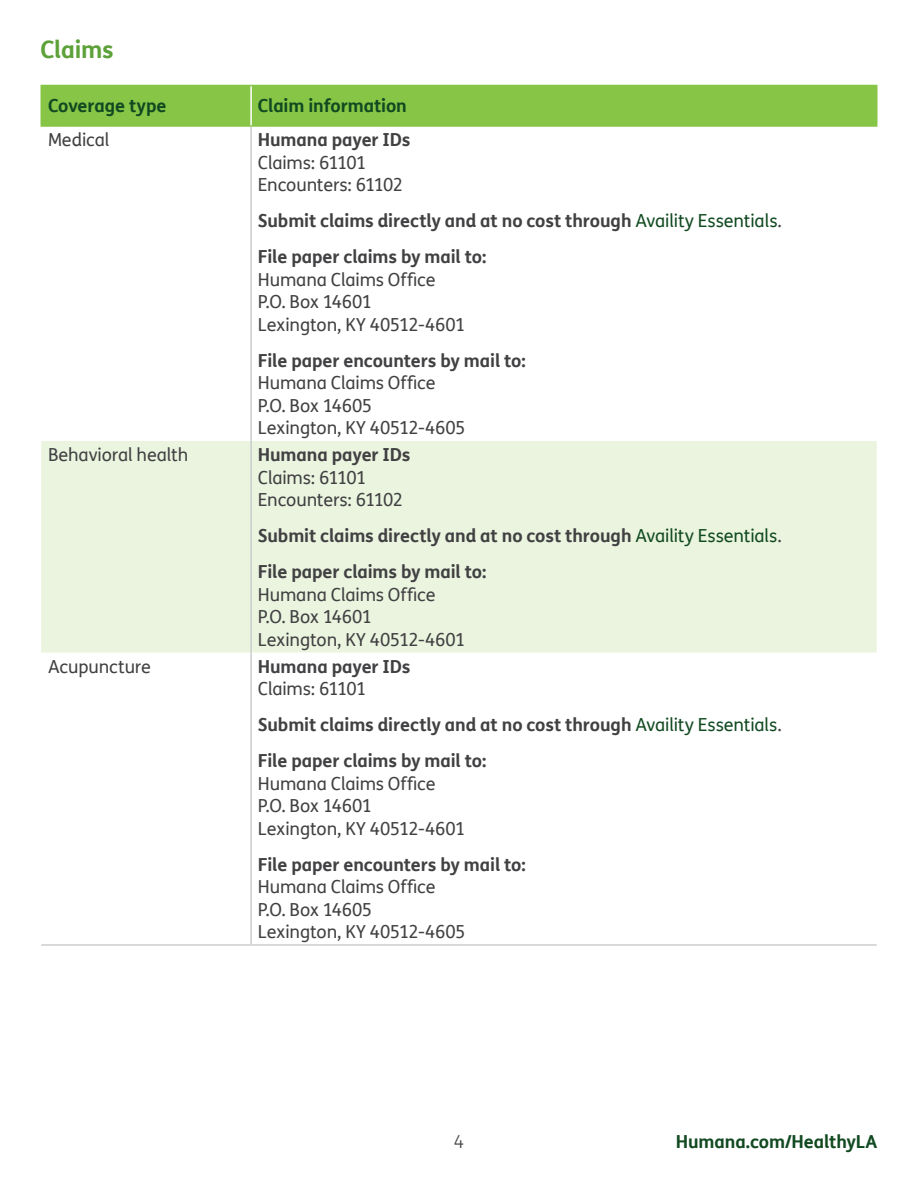
<style>
.page{position:relative;width:918px;height:1188px;background:#fff}
.page>*{position:absolute;margin:0;border:0;box-sizing:border-box;transform-origin:0 0}
.P_Dark_Gray{font:700 24px "FS Humana";letter-spacing:-.01em;color:#5da139}
.P_Dark_Gray-2{font:18px "FS Humana";letter-spacing:-.01em;color:#414042}
.P_Dark_Gray-3{font:700 18px "FS Humana";letter-spacing:-.005em;color:#414042}
.P_Dark_Gray-4{font:700 18px "FS Humana";letter-spacing:-.005em;color:#114a21}
.t1{font:300 18px "FS Humana";color:#414042}
.s1{font-weight:400;color:#114a21}
.s2{font-weight:400}
</style>
<div class="page">
<div style="left:42px;top:86px;width:834px;height:39px;background:#87c546"></div>
<div style="left:41px;top:441px;width:836px;height:211px;background:#eaf4df"></div>
<hr style="left:40px;top:85px;width:211px;height:1px;background:#87c546">
<hr style="left:40px;top:86px;width:2px;height:39px;background:#87c546">
<hr style="left:251px;top:85px;width:627px;height:1px;background:#87c546">
<hr style="left:876px;top:86px;width:2px;height:39px;background:#87c546">
<hr style="left:40px;top:125px;width:211px;height:2px;background:#87c546">
<hr style="left:251px;top:125px;width:627px;height:2px;background:#87c546">
<hr style="left:250px;top:86px;width:2px;height:39px;background:#fff">
<hr style="left:250px;top:127px;width:2px;height:314px;background:#cbcdce">
<hr style="left:250px;top:441px;width:2px;height:211px;background:#cbcdce">
<hr style="left:250px;top:652px;width:2px;height:292px;background:#cbcdce">
<hr style="left:41px;top:944px;width:210px;height:2px;background:#cbcdce">
<hr style="left:251px;top:944px;width:626px;height:2px;background:#cbcdce">
<p class="P_Dark_Gray" style="left:40px;top:31px;width:75px">Claims</p>
<p class="P_Dark_Gray-4" style="left:48px;top:92px;width:120px">Coverage type</p>
<p class="P_Dark_Gray-4" style="left:258px;top:92px;width:151px">Claim information</p>
<p class="P_Dark_Gray-2" style="left:48px;top:128px;width:63px">Medical</p>
<p class="P_Dark_Gray-3" style="left:258px;top:126px;width:154px">Humana payer IDs</p>
<p class="P_Dark_Gray-2" style="left:258px;top:150px;width:110px">Claims: 61101</p>
<p class="P_Dark_Gray-2" style="left:258px;top:173px;width:147px">Encounters: 61102</p>
<p class="P_Dark_Gray-3" style="left:258px;top:207px;width:526px">Submit claims directly and at no cost through <span class="s1">Availity Essentials</span><span class="s2">.</span></p>
<p class="P_Dark_Gray-3" style="left:258px;top:243px;width:230px">File paper claims by mail to:</p>
<p class="P_Dark_Gray-2" style="left:258px;top:267px;width:179px">Humana Claims Office</p>
<p class="P_Dark_Gray-2" style="left:258px;top:290px;width:116px">P.O. Box 14601</p>
<p class="P_Dark_Gray-2" style="left:258px;top:312px;width:209px">Lexington, KY 40512-4601</p>
<p class="P_Dark_Gray-3" style="left:258px;top:346px;width:269px">File paper encounters by mail to:</p>
<p class="P_Dark_Gray-2" style="left:258px;top:371px;width:179px">Humana Claims Office</p>
<p class="P_Dark_Gray-2" style="left:258px;top:393px;width:116px">P.O. Box 14605</p>
<p class="P_Dark_Gray-2" style="left:258px;top:416px;width:209px">Lexington, KY 40512-4605</p>
<p class="P_Dark_Gray-2" style="left:48px;top:443px;width:142px">Behavioral health</p>
<p class="P_Dark_Gray-3" style="left:258px;top:441px;width:154px">Humana payer IDs</p>
<p class="P_Dark_Gray-2" style="left:258px;top:465px;width:110px">Claims: 61101</p>
<p class="P_Dark_Gray-2" style="left:258px;top:488px;width:147px">Encounters: 61102</p>
<p class="P_Dark_Gray-3" style="left:258px;top:522px;width:526px">Submit claims directly and at no cost through <span class="s1">Availity Essentials</span><span class="s2">.</span></p>
<p class="P_Dark_Gray-3" style="left:258px;top:558px;width:230px">File paper claims by mail to:</p>
<p class="P_Dark_Gray-2" style="left:258px;top:582px;width:179px">Humana Claims Office</p>
<p class="P_Dark_Gray-2" style="left:258px;top:605px;width:116px">P.O. Box 14601</p>
<p class="P_Dark_Gray-2" style="left:258px;top:627px;width:209px">Lexington, KY 40512-4601</p>
<p class="P_Dark_Gray-2" style="left:48px;top:654px;width:105px">Acupuncture</p>
<p class="P_Dark_Gray-3" style="left:258px;top:652px;width:154px">Humana payer IDs</p>
<p class="P_Dark_Gray-2" style="left:258px;top:677px;width:110px">Claims: 61101</p>
<p class="P_Dark_Gray-3" style="left:258px;top:711px;width:526px">Submit claims directly and at no cost through <span class="s1">Availity Essentials</span><span class="s2">.</span></p>
<p class="P_Dark_Gray-3" style="left:258px;top:747px;width:230px">File paper claims by mail to:</p>
<p class="P_Dark_Gray-2" style="left:258px;top:771px;width:179px">Humana Claims Office</p>
<p class="P_Dark_Gray-2" style="left:258px;top:794px;width:116px">P.O. Box 14601</p>
<p class="P_Dark_Gray-2" style="left:258px;top:816px;width:209px">Lexington, KY 40512-4601</p>
<p class="P_Dark_Gray-3" style="left:258px;top:850px;width:269px">File paper encounters by mail to:</p>
<p class="P_Dark_Gray-2" style="left:258px;top:875px;width:179px">Humana Claims Office</p>
<p class="P_Dark_Gray-2" style="left:258px;top:897px;width:116px">P.O. Box 14605</p>
<p class="P_Dark_Gray-2" style="left:258px;top:920px;width:209px">Lexington, KY 40512-4605</p>
<p class="t1" style="left:454px;top:1129px;width:12px">4</p>
<p class="P_Dark_Gray-4" style="left:676px;top:1127px;width:203px">Humana.com/HealthyLA</p>
</div>
